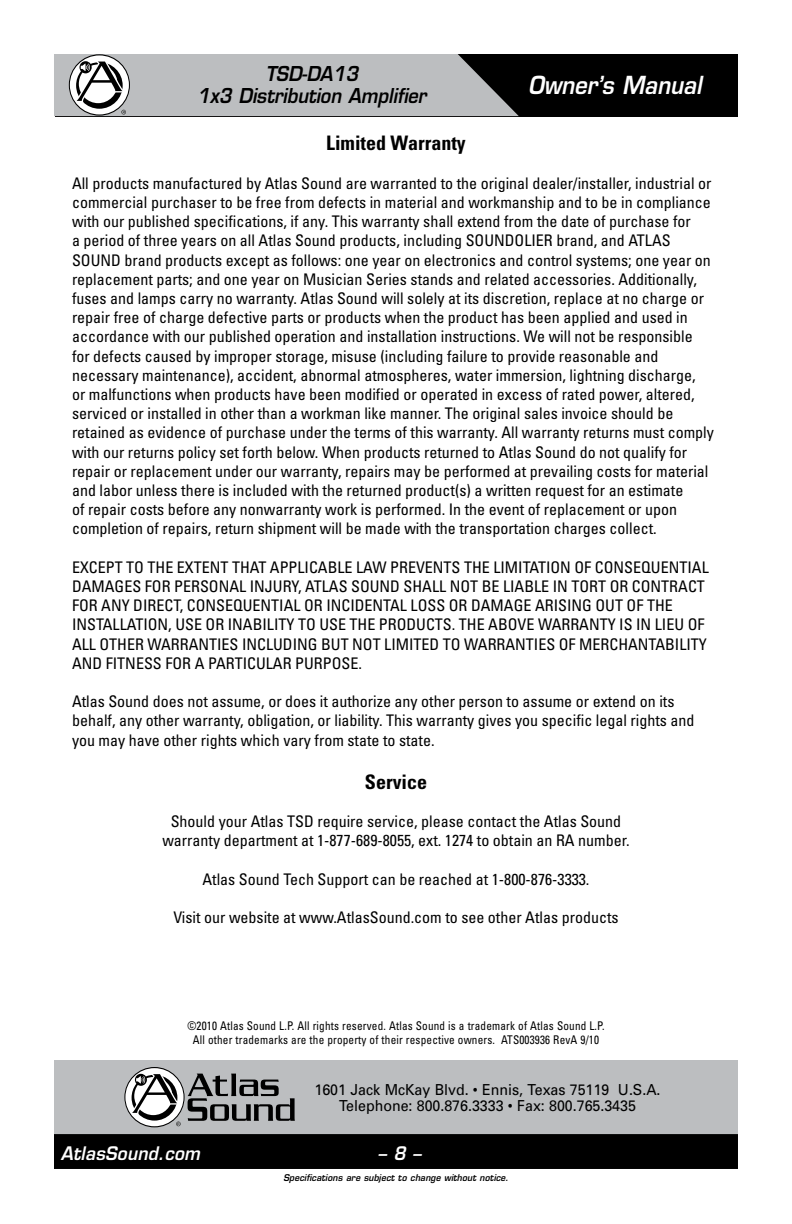
<style>
.page{position:relative;width:792px;height:1224px;background:#fff}
.page>*{position:absolute;margin:0;border:0;box-sizing:border-box;transform-origin:0 0}
.t1{font:italic 600 24.2px "Eurostile LT Std";color:#fff;scale:.9 1}
.t2{font:italic 600 20px/22px "Eurostile LT Std";color:#000;text-align:center;scale:.9 1}
.t3{font:700 condensed 20px "Univers";color:#000}
.t4{font:italic 600 18.2px "Eurostile LT Std";letter-spacing:.015em;color:#fff;scale:.94 1}
.t5{font:condensed 16px/19.2px "Univers";color:#000}
.t6{font:15.2px/16.6px "Univers";color:#000;text-align:center;scale:.94 1}
.t7{font:condensed 12px/14.4px "Univers";letter-spacing:.015em;color:#000;text-align:center;scale:.94 1}
.t8{font:italic 600 9px "Eurostile LT Std";letter-spacing:.015em;color:#000;scale:.94 1}
</style>
<div class="page">
<div style="left:56px;top:54px;width:682px;height:62px;background:#000"></div>
<svg style="left:54px;top:54px;width:465px;height:62px;background:#adaeb0"></svg>
<div style="left:54px;top:1060px;width:684px;height:109px;background:#bcbec0"></div>
<div style="left:54px;top:1134px;width:684px;height:35px;background:#000"></div>
<svg style="left:188px;top:1074px;width:107px;height:47px"></svg>
<svg style="left:124px;top:1067px;width:61px;height:60px"></svg>
<svg style="left:125px;top:1068px;width:59px;height:58px"></svg>
<svg style="left:131px;top:1073px;width:50px;height:53px;background:#a4a4a5"></svg>
<p class="t2" style="left:197px;top:63px;width:256px">TSD-DA13<br>1x3 Distribution Amplifier</p>
<h1 class="t1" style="left:528px;top:70px;width:194px">Owner’s Manual</h1>
<p class="t3" style="left:326px;top:131px;width:141px">Limited Warranty</p>
<p class="t5" style="left:72px;top:173px;width:643px">All products manufactured by Atlas Sound are warranted to the original dealer/installer, industrial or commercial purchaser to be free from defects in material and workmanship and to be in compliance with our published specifications, if any. This warranty shall extend from the date of purchase for<br>a period of three years on all Atlas Sound products, including SOUNDOLIER brand, and ATLAS SOUND brand products except as follows: one year on electronics and control systems; one year on replacement parts; and one year on Musician Series stands and related accessories. Additionally, fuses and lamps carry no warranty. Atlas Sound will solely at its discretion, replace at no charge or repair free of charge defective parts or products when the product has been applied and used in accordance with our published operation and installation instructions. We will not be responsible for defects caused by improper storage, misuse (including failure to provide reasonable and necessary maintenance), accident, abnormal atmospheres, water immersion, lightning discharge,<br>or malfunctions when products have been modified or operated in excess of rated power, altered, serviced or installed in other than a workman like manner. The original sales invoice should be retained as evidence of purchase under the terms of this warranty. All warranty returns must comply with our returns policy set forth below. When products returned to Atlas Sound do not qualify for repair or replacement under our warranty, repairs may be performed at prevailing costs for material and labor unless there is included with the returned product(s) a written request for an estimate<br>of repair costs before any nonwarranty work is performed. In the event of replacement or upon completion of repairs, return shipment will be made with the transportation charges collect.</p>
<p class="t5" style="left:72px;top:557px;width:638px">EXCEPT TO THE EXTENT THAT APPLICABLE LAW PREVENTS THE LIMITATION OF CONSEQUENTIAL DAMAGES FOR PERSONAL INJURY, ATLAS SOUND SHALL NOT BE LIABLE IN TORT OR CONTRACT FOR ANY DIRECT, CONSEQUENTIAL OR INCIDENTAL LOSS OR DAMAGE ARISING OUT OF THE INSTALLATION, USE OR INABILITY TO USE THE PRODUCTS. THE ABOVE WARRANTY IS IN LIEU OF ALL OTHER WARRANTIES INCLUDING BUT NOT LIMITED TO WARRANTIES OF MERCHANTABILITY AND FITNESS FOR A PARTICULAR PURPOSE.</p>
<p class="t5" style="left:72px;top:692px;width:624px">Atlas Sound does not assume, or does it authorize any other person to assume or extend on its behalf, any other warranty, obligation, or liability. This warranty gives you specific legal rights and you may have other rights which vary from state to state.</p>
<p class="t3" style="left:365px;top:770px;width:64px">Service</p>
<p class="t5" style="left:162px;top:812px;width:469px;text-align:center">Should your Atlas TSD require service, please contact the Atlas Sound warranty department at 1-877-689-8055, ext. 1274 to obtain an RA number.</p>
<p class="t5" style="left:202px;top:869px;width:389px">Atlas Sound Tech Support can be reached at 1-800-876-3333.</p>
<p class="t5" style="left:173px;top:908px;width:447px">Visit our website at www.AtlasSound.com to see other Atlas products</p>
<p class="t7" style="left:187px;top:1018px;width:445px">©2010 Atlas Sound L.P. All rights reserved. Atlas Sound is a trademark of Atlas Sound L.P.<br>All other trademarks are the property of their respective owners. ATS003936 RevA 9/10</p>
<p class="t6" style="left:314px;top:1081px;width:370px">1601 Jack McKay Blvd. • Ennis, Texas 75119 U.S.A.<br>Telephone: 800.876.3333 • Fax: 800.765.3435</p>
<p class="t4" style="left:61px;top:1142px;width:150px">AtlasSound.com</p>
<p class="t4" style="left:378px;top:1142px;width:47px">– 8 –</p>
<p class="t8" style="left:283px;top:1172px;width:241px">Specifications are subject to change without notice.</p>
</div>
